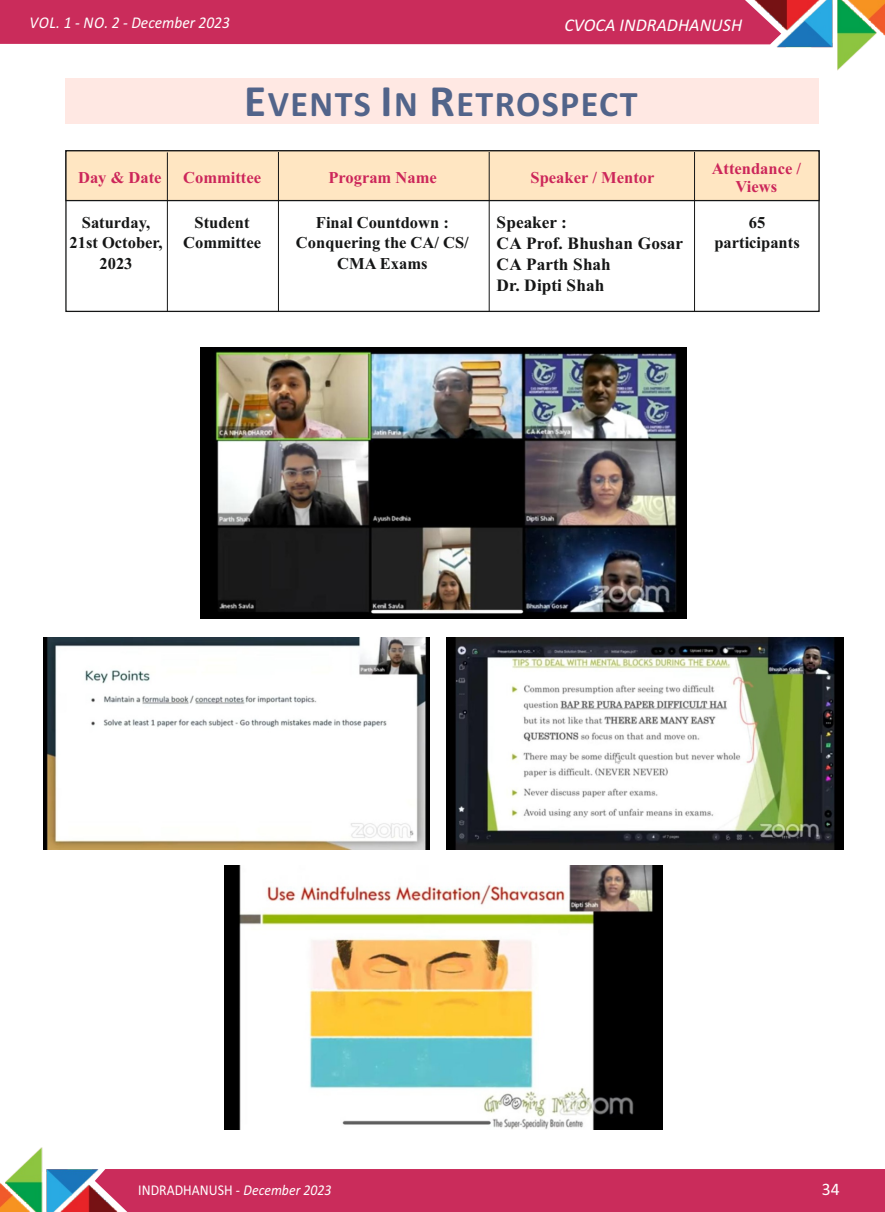
<style>
.page{position:relative;width:885px;height:1212px;background:#fff}
.page>*{position:absolute;margin:0;border:0;box-sizing:border-box;transform-origin:0 0}
.t1{font:700 36px "Calibri";letter-spacing:.04em;color:#52648a}
.t2{font:italic 18px "Calibri";color:#fff}
.t3{font:17.55px "Calibri";color:#fff}
.t4{font:700 17.25px/21px "Times New Roman";color:#151616}
.t5{font:700 16.5px/20.7px "Times New Roman";color:#151616;text-align:center}
.t6{font:700 16.5px/18.3px "Times New Roman";color:#cc265a;text-align:center}
.t7{font:italic 16.5px "Calibri";color:#fff;scale:.94 1}
.t8{font:15px "Calibri";color:#fff;scale:.92 1}
.s1{font-size:45px}
.s2{font-style:italic}
</style>
<div class="page">
<div style="left:66px;top:78px;width:753px;height:46px;background:#ffe8e3"></div>
<div style="left:133px;top:1169px;width:751px;height:43px;background:#ca2c5b"></div>
<img style="left:0;top:1147px;width:133px;height:65px">
<div style="left:0;top:0;width:739px;height:44px;background:#ca2c5b"></div>
<img style="left:739px;top:0;width:145px;height:71px">
<svg style="left:65px;top:202px;width:755px;height:110px"></svg>
<svg style="left:65px;top:150px;width:755px;height:52px;background:#f1dab9"></svg>
<hr style="left:167px;top:152px;width:1px;height:159px;background:#151616">
<hr style="left:278px;top:152px;width:1px;height:159px;background:#151616">
<hr style="left:488px;top:152px;width:1px;height:159px;background:#151616">
<hr style="left:694px;top:152px;width:1px;height:159px;background:#151616">
<img style="left:224px;top:865px;width:438px;height:264px">
<img style="left:447px;top:637px;width:396px;height:213px">
<img style="left:44px;top:637px;width:385px;height:213px">
<img style="left:201px;top:347px;width:485px;height:272px">
<p class="t7" style="left:30px;top:16px;width:215px">VOL. 1 - NO. 2 - December 2023</p>
<p class="t2" style="left:564px;top:17px;width:179px">CVOCA INDRADHANUSH</p>
<h1 class="t1" style="left:244px;top:89px;width:395px"><span class="s1">E</span>VENTS <span class="s1">I</span>N <span class="s1">R</span>ETROSPECT</h1>
<p class="t6" style="left:78px;top:170px;width:85px">Day &amp; Date</p>
<p class="t6" style="left:183px;top:170px;width:79px">Committee</p>
<p class="t6" style="left:328px;top:170px;width:110px">Program Name</p>
<p class="t6" style="left:530px;top:170px;width:125px">Speaker / Mentor</p>
<p class="t6" style="left:711px;top:161px;width:91px">Attendance /<br>Views</p>
<p class="t5" style="left:70px;top:213px;width:94px">Saturday,<br>21st October,<br>2023</p>
<p class="t5" style="left:183px;top:213px;width:79px">Student<br>Committee</p>
<p class="t5" style="left:296px;top:213px;width:174px">Final Countdown :<br>Conquering the CA/ CS/<br>CMA Exams</p>
<p class="t5" style="left:714px;top:213px;width:87px">65 participants</p>
<p class="t4" style="left:496px;top:214px;width:188px">Speaker :<br>CA Prof. Bhushan Gosar<br>CA Parth Shah<br>Dr. Dipti Shah</p>
<p class="t8" style="left:138px;top:1184px;width:211px">INDRADHANUSH - <span class="s2">December 2023</span></p>
<p class="t3" style="left:821px;top:1181px;width:19px">34</p>
</div>
